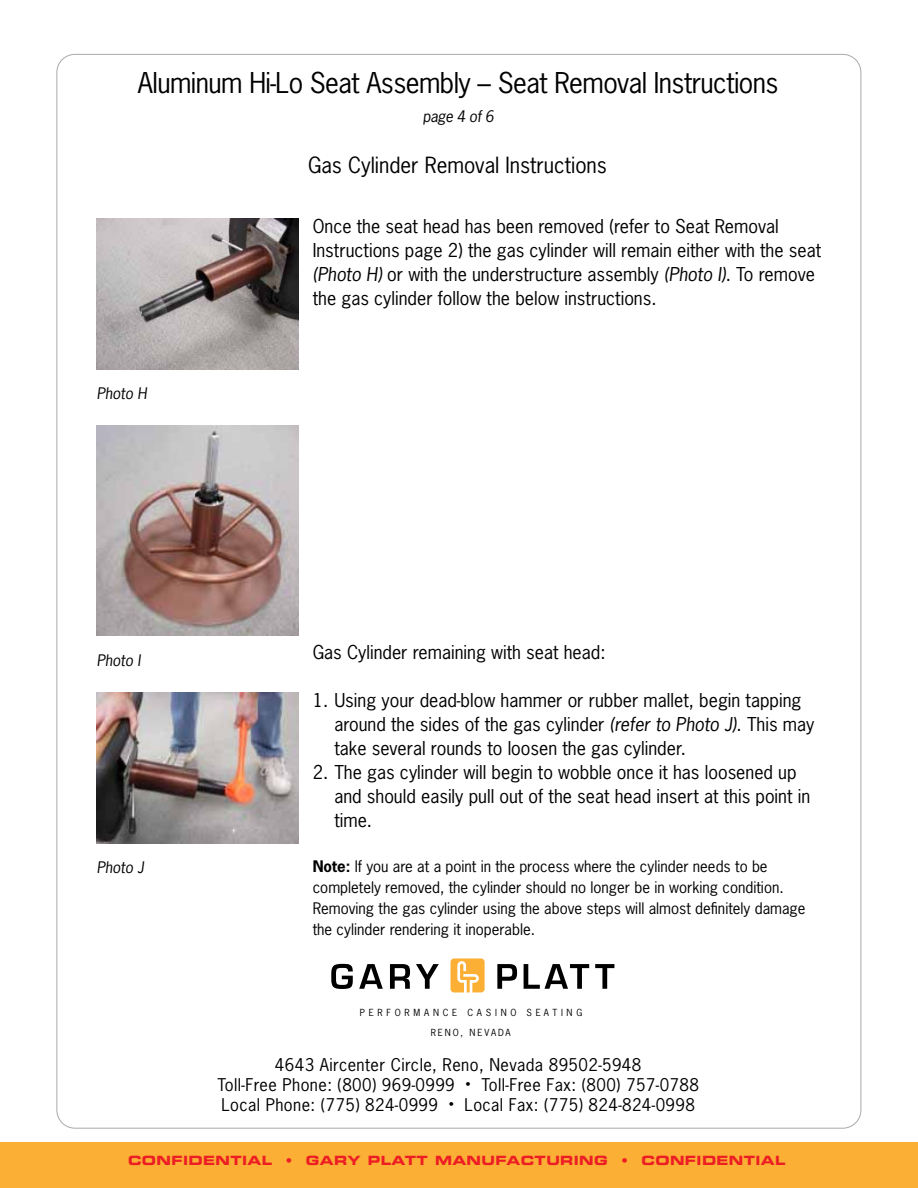
<style>
.page{position:relative;width:918px;height:1188px;background:#fff}
.page>*{position:absolute;margin:0;border:0;box-sizing:border-box;transform-origin:0 0}
.t1{font:27px "News Gothic Std";letter-spacing:-.02em;color:#000}
.t2{font:21px "News Gothic Std";color:#000}
.t3{font:18px/24px "News Gothic Std";color:#000}
.t4{font:16.5px/19.8px "News Gothic Std";letter-spacing:.025em;color:#000;text-align:center}
.t5{font:15px/21px "News Gothic Std";color:#000}
.t6{font:italic 15px "News Gothic Std";color:#000}
.t7{font:12.75px "Eurostile Bold Extended Two";letter-spacing:.03em;color:#ed1d24}
.t8{font:9.3px "News Gothic";letter-spacing:.2em;color:#000}
.t9{font:9.15px "News Gothic";letter-spacing:.405em;color:#000}
.s1{font-style:italic}
.s2{font-weight:700}
</style>
<div class="page">
<div style="left:0;top:1143px;width:918px;height:45px;background:#fbaf34"></div>
<svg style="left:451px;top:958px;width:34px;height:34px"></svg>
<svg style="left:331px;top:964px;width:22px;height:25px"></svg>
<svg style="left:359px;top:964px;width:24px;height:25px"></svg>
<svg style="left:390px;top:964px;width:20px;height:25px"></svg>
<svg style="left:416px;top:964px;width:23px;height:25px"></svg>
<svg style="left:497px;top:964px;width:20px;height:25px"></svg>
<svg style="left:524px;top:964px;width:65px;height:25px"></svg>
<svg style="left:595px;top:964px;width:19px;height:25px"></svg>
<img style="left:97px;top:218px;width:201px;height:152px">
<img style="left:97px;top:693px;width:201px;height:150px">
<img style="left:97px;top:426px;width:201px;height:209px">
<h1 class="t1" style="left:138px;top:65px;width:642px">Aluminum Hi-Lo Seat Assembly – Seat Removal Instructions</h1>
<p class="t6" style="left:423px;top:106px;width:72px">page 4 of 6</p>
<p class="t2" style="left:308px;top:152px;width:300px">Gas Cylinder Removal Instructions</p>
<p class="t6" style="left:97px;top:384px;width:51px">Photo H</p>
<p class="t3" style="left:313px;top:214px;width:510px">Once the seat head has been removed (refer to Seat Removal Instructions page 2) the gas cylinder will remain either with the seat <span class="s1">(Photo H)</span> or with the understructure assembly <span class="s1">(Photo I)</span>. To remove the gas cylinder follow the below instructions.</p>
<p class="t6" style="left:97px;top:651px;width:45px">Photo I</p>
<p class="t6" style="left:97px;top:858px;width:48px">Photo J</p>
<p class="t3" style="left:313px;top:640px;width:294px">Gas Cylinder remaining with seat head:</p>
<p class="t3" style="left:334px;top:688px;width:482px;text-indent:-22px">1. Using your dead-blow hammer or rubber mallet, begin tapping around the sides of the gas cylinder <span class="s1">(refer to Photo J)</span>. This may take several rounds to loosen the gas cylinder.</p>
<p class="t3" style="left:334px;top:760px;width:477px;text-indent:-22px">2. The gas cylinder will begin to wobble once it has loosened up and should easily pull out of the seat head insert at this point in time.</p>
<p class="t5" style="left:313px;top:855px;width:494px"><span class="s2">Note:</span> If you are at a point in the process where the cylinder needs to be completely removed, the cylinder should no longer be in working condition.<br>Removing the gas cylinder using the above steps will almost definitely damage the cylinder rendering it inoperable.</p>
<p class="t9" style="left:360px;top:1006px;width:224px">PERFORMANCE CASINO SEATING</p>
<p class="t8" style="left:431px;top:1026px;width:81px">RENO, NEVADA</p>
<p class="t4" style="left:217px;top:1055px;width:483px">4643 Aircenter Circle, Reno, Nevada 89502-5948<br>Toll-Free Phone: (800) 969-0999 <sup>•</sup> Toll-Free Fax: (800) 757-0788<br>Local Phone: (775) 824-0999 <sup>•</sup> Local Fax: (775) 824-824-0998</p>
<p class="t7" style="left:128px;top:1152px;width:659px">CONFIDENTIAL • GARY PLATT MANUFACTURING • CONFIDENTIAL</p>
</div>
